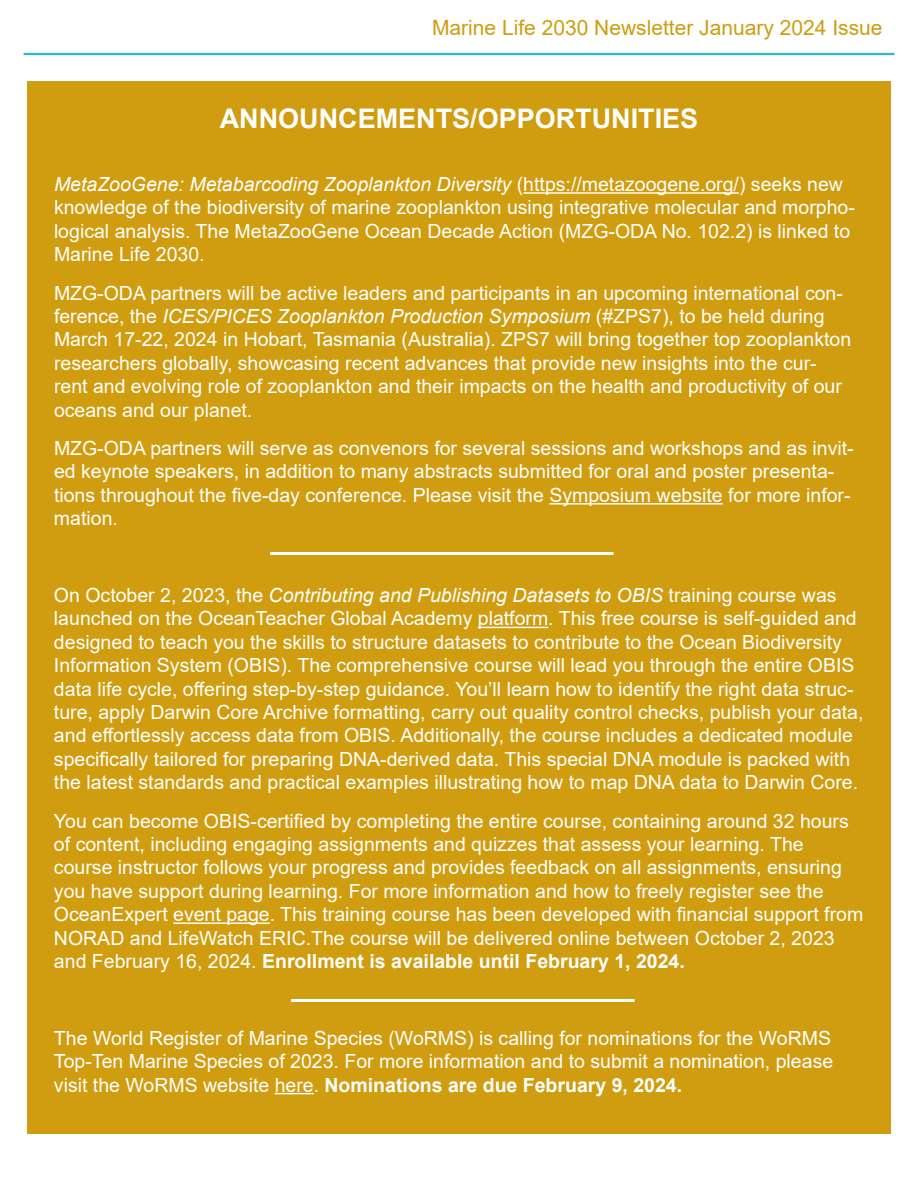
<style>
.page{position:relative;width:918px;height:1188px;background:#fff}
.page>*{position:absolute;margin:0;border:0;box-sizing:border-box;transform-origin:0 0}
.t1{font:700 27px "Arial";color:#fff}
.t2{font:21px "Arial";color:#d09d11}
.t3{font:19.5px/23.4px "Arial";color:#fff}
.s1{font-style:italic}
.s2{font-weight:700}
</style>
<div class="page">
<hr style="left:24px;top:53px;width:870px;height:2px;background:#2cb6ce">
<div style="left:27px;top:81px;width:864px;height:1053px;background:#d09d11"></div>
<hr style="left:523px;top:192px;width:216px;height:2px;background:#fff">
<hr style="left:549px;top:503px;width:174px;height:2px;background:#fff">
<hr style="left:478px;top:627px;width:70px;height:1px;background:#fff">
<hr style="left:173px;top:923px;width:97px;height:1px;background:#fff">
<hr style="left:275px;top:1093px;width:39px;height:1px;background:#fff">
<hr style="left:270px;top:552px;width:343px;height:3px;background:#fff">
<hr style="left:291px;top:999px;width:343px;height:3px;background:#fff">
<p class="t2" style="left:432px;top:13px;width:452px">Marine Life 2030 Newsletter January 2024 Issue</p>
<h1 class="t1" style="left:220px;top:99px;width:480px">ANNOUNCEMENTS/OPPORTUNITIES</h1>
<p class="t3" style="left:54px;top:172px;width:803px"><span class="s1">MetaZooGene: Metabarcoding Zooplankton Diversity</span> (https://metazoogene.org/) seeks new knowledge of the biodiversity of marine zooplankton using integrative molecular and morpho&shy;logical analysis. The MetaZooGene Ocean Decade Action (MZG-ODA No. 102.2) is linked to Marine Life 2030.</p>
<p class="t3" style="left:54px;top:281px;width:799px">MZG-ODA partners will be active leaders and participants in an upcoming international con&shy;ference, the <span class="s1">ICES/PICES Zooplankton Production Symposium</span> (#ZPS7), to be held during March 17-22, 2024 in Hobart, Tasmania (Australia). ZPS7 will bring together top zooplankton researchers globally, showcasing recent advances that provide new insights into the cur&shy;rent and evolving role of zooplankton and their impacts on the health and productivity of our oceans and our planet.</p>
<p class="t3" style="left:54px;top:436px;width:801px">MZG-ODA partners will serve as convenors for several sessions and workshops and as invit&shy;ed keynote speakers, in addition to many abstracts submitted for oral and poster presenta&shy;tions throughout the five-day conference. Please visit the Symposium website for more infor&shy;mation.</p>
<p class="t3" style="left:54px;top:583px;width:811px">On October 2, 2023, the <span class="s1">Contributing and Publishing Datasets to OBIS</span> training course was launched on the OceanTeacher Global Academy platform. This free course is self-guided and designed to teach you the skills to structure datasets to contribute to the Ocean Biodiversity Information System (OBIS). The comprehensive course will lead you through the entire OBIS data life cycle, offering step-by-step guidance. You’ll learn how to identify the right data struc&shy;ture, apply Darwin Core Archive formatting, carry out quality control checks, publish your data, and effortlessly access data from OBIS. Additionally, the course includes a dedicated module specifically tailored for preparing DNA-derived data. This special DNA module is packed with the latest standards and practical examples illustrating how to map DNA data to Darwin Core.</p>
<p class="t3" style="left:54px;top:809px;width:811px">You can become OBIS-certified by completing the entire course, containing around 32 hours of content, including engaging assignments and quizzes that assess your learning. The course instructor follows your progress and provides feedback on all assignments, ensuring you have support during learning. For more information and how to freely register see the OceanExpert event page. This training course has been developed with financial support from NORAD and LifeWatch ERIC.The course will be delivered online between October 2, 2023 and February 16, 2024. <span class="s2">Enrollment is available until February 1, 2024.</span></p>
<p class="t3" style="left:54px;top:1026px;width:781px;text-align:justify">The World Register of Marine Species (WoRMS) is calling for nominations for the WoRMS Top-Ten Marine Species of 2023. For more information and to submit a nomination, please visit the WoRMS website here. <span class="s2">Nominations are due February 9, 2024.</span></p>
</div>
